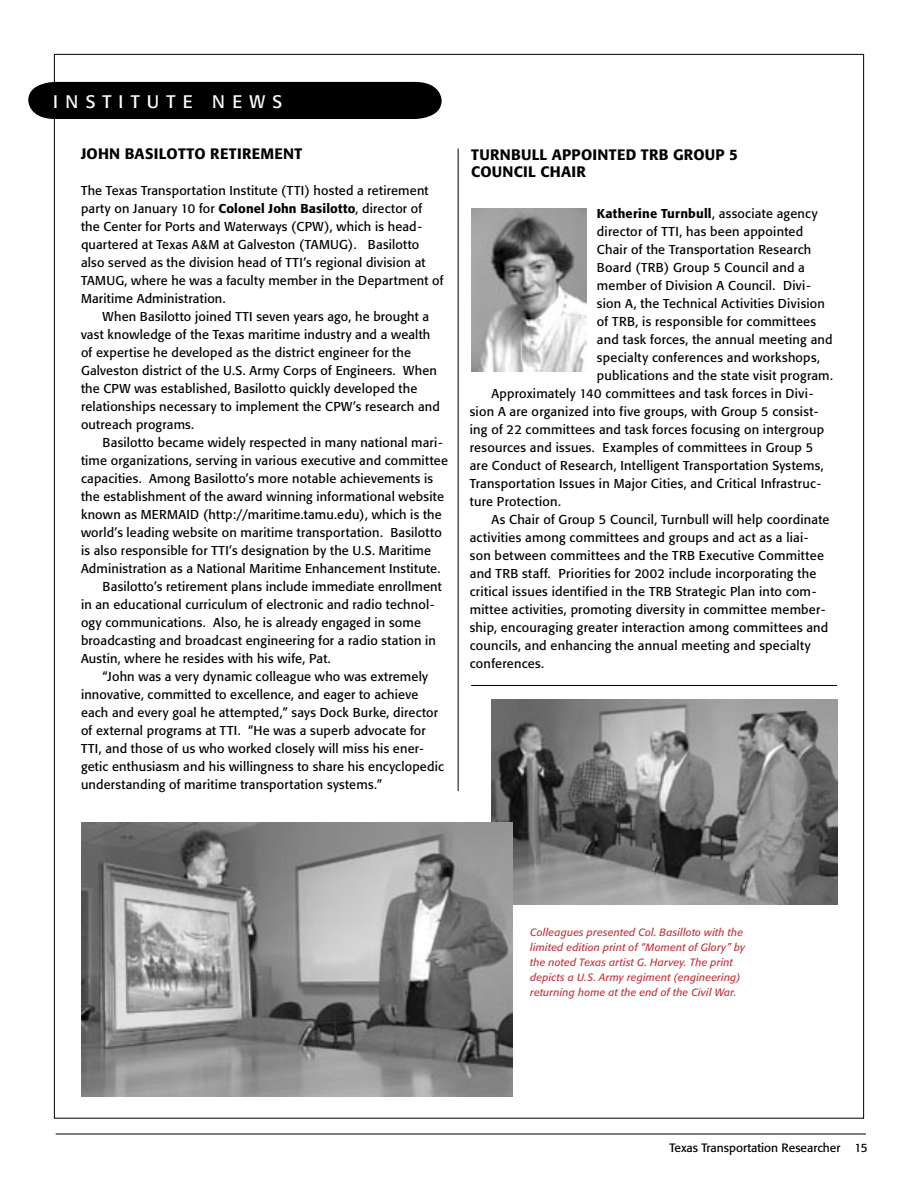
<style>
.page{position:relative;width:918px;height:1188px;background:#fff}
.page>*{position:absolute;margin:0;border:0;box-sizing:border-box;transform-origin:0 0}
.t1{font:18px "Formata";letter-spacing:.4em;color:#fff}
.t2{font:500 15px/16.5px "Formata";letter-spacing:.02em;color:#000}
.t3{font:12.75px/18px "Formata";letter-spacing:.015em;color:#000}
.t4{font:500 12.75px "Formata";letter-spacing:.02em;color:#000}
.t5{font:12px "Formata";color:#000}
.t6{font:italic 10.5px/15px "Formata";letter-spacing:.02em;color:#c1373e}
.s1{font-weight:500}
.s2{font-weight:400}
</style>
<div class="page">
<hr style="left:56px;top:1134px;width:810px;height:1px;background:#000">
<div style="left:28px;top:82px;width:414px;height:37px;background:#000"></div>
<hr style="left:458px;top:149px;width:1px;height:642px;background:#000">
<hr style="left:471px;top:685px;width:366px;height:1px;background:#000">
<img style="left:491px;top:700px;width:346px;height:205px">
<img style="left:81px;top:822px;width:432px;height:274px">
<img style="left:471px;top:209px;width:115px;height:162px">
<h1 class="t1" style="left:53px;top:91px;width:231px">INSTITUTE NEWS</h1>
<p class="t2" style="left:81px;top:145px;width:223px">JOHN BASILOTTO RETIREMENT</p>
<p class="t3" style="left:81px;top:182px;width:364px">The Texas Transportation Institute (TTI) hosted a retirement party on January 10 for <span class="s1">Colonel John Basilotto</span>, director of the Center for Ports and Waterways (CPW), which is head&shy;quartered at Texas A&amp;M at Galveston (TAMUG). Basilotto also served as the division head of TTI’s regional division at TAMUG, where he was a faculty member in the Department of Maritime Administration.</p>
<p class="t3" style="left:81px;top:308px;width:360px;text-indent:22px">When Basilotto joined TTI seven years ago, he brought a vast knowledge of the Texas maritime industry and a wealth of expertise he developed as the district engineer for the Galveston district of the U.S. Army Corps of Engineers. When the CPW was established, Basilotto quickly developed the relationships necessary to implement the CPW’s research and outreach programs.</p>
<p class="t3" style="left:103px;top:434px;width:342px">Basilotto became widely respected in many national mari-</p>
<p class="t3" style="left:81px;top:452px;width:368px">time organizations, serving in various executive and committee</p>
<p class="t3" style="left:81px;top:470px;width:354px">capacities. Among Basilotto’s more notable achievements is</p>
<p class="t3" style="left:81px;top:488px;width:364px">the establishment of the award winning informational website</p>
<p class="t3" style="left:81px;top:506px;width:362px">known as MERMAID (http://maritime.tamu.edu), which is the</p>
<p class="t3" style="left:81px;top:524px;width:362px">world’s leading website on maritime transportation. Basilotto</p>
<p class="t3" style="left:81px;top:542px;width:351px">is also responsible for TTI’s designation by the U.S. Maritime</p>
<p class="t3" style="left:81px;top:560px;width:361px">Administration as a National Maritime Enhancement Institute.</p>
<p class="t3" style="left:103px;top:578px;width:341px">Basilotto’s retirement plans include immediate enrollment</p>
<p class="t3" style="left:81px;top:596px;width:355px">in an educational curriculum of electronic and radio technol-</p>
<p class="t3" style="left:81px;top:614px;width:342px">ogy communications. Also, he is already engaged in some</p>
<p class="t3" style="left:81px;top:632px;width:356px">broadcasting and broadcast engineering for a radio station in</p>
<p class="t3" style="left:81px;top:650px;width:251px">Austin, where he resides with his wife, Pat.</p>
<p class="t3" style="left:103px;top:668px;width:327px">“John was a very dynamic colleague who was extremely</p>
<p class="t3" style="left:81px;top:686px;width:339px">innovative, committed to excellence, and eager to achieve</p>
<p class="t3" style="left:81px;top:704px;width:359px">each and every goal he attempted,” says Dock Burke, director</p>
<p class="t3" style="left:81px;top:722px;width:346px">of external programs at TTI. “He was a superb advocate for</p>
<p class="t3" style="left:81px;top:740px;width:344px">TTI, and those of us who worked closely will miss his ener-</p>
<p class="t3" style="left:81px;top:758px;width:364px">getic enthusiasm and his willingness to share his encyclopedic</p>
<p class="t3" style="left:81px;top:776px;width:303px">understanding of maritime transportation systems.”</p>
<p class="t2" style="left:471px;top:147px;width:268px">TURNBULL APPOINTED TRB GROUP 5<br>COUNCIL CHAIR</p>
<p class="t4" style="left:597px;top:205px;width:222px">Katherine Turnbull<span class="s2">, associate agency</span></p>
<p class="t3" style="left:597px;top:222px;width:208px">director of TTI, has been appointed</p>
<p class="t3" style="left:597px;top:240px;width:216px">Chair of the Transportation Research</p>
<p class="t3" style="left:597px;top:258px;width:210px">Board (TRB) Group 5 Council and a</p>
<p class="t3" style="left:597px;top:276px;width:215px">member of Division A Council. Divi-</p>
<p class="t3" style="left:597px;top:294px;width:230px">sion A, the Technical Activities Division</p>
<p class="t3" style="left:597px;top:312px;width:221px">of TRB, is responsible for committees</p>
<p class="t3" style="left:597px;top:330px;width:237px">and task forces, the annual meeting and</p>
<p class="t3" style="left:597px;top:348px;width:225px">specialty conferences and workshops,</p>
<p class="t3" style="left:597px;top:366px;width:238px">publications and the state visit program.</p>
<p class="t3" style="left:491px;top:384px;width:323px">Approximately 140 committees and task forces in Divi-</p>
<p class="t3" style="left:470px;top:402px;width:350px">sion A are organized into five groups, with Group 5 consist-</p>
<p class="t3" style="left:470px;top:420px;width:356px">ing of 22 committees and task forces focusing on intergroup</p>
<p class="t3" style="left:470px;top:438px;width:345px">resources and issues. Examples of committees in Group 5</p>
<p class="t3" style="left:470px;top:456px;width:355px">are Conduct of Research, Intelligent Transportation Systems,</p>
<p class="t3" style="left:470px;top:474px;width:353px">Transportation Issues in Major Cities, and Critical Infrastruc-</p>
<p class="t3" style="left:470px;top:492px;width:93px">ture Protection.</p>
<p class="t3" style="left:491px;top:510px;width:340px">As Chair of Group 5 Council, Turnbull will help coordinate</p>
<p class="t3" style="left:470px;top:528px;width:340px">activities among committees and groups and act as a liai-</p>
<p class="t3" style="left:470px;top:546px;width:356px">son between committees and the TRB Executive Committee</p>
<p class="t3" style="left:470px;top:564px;width:348px">and TRB staff. Priorities for 2002 include incorporating the</p>
<p class="t3" style="left:470px;top:582px;width:348px">critical issues identified in the TRB Strategic Plan into com-</p>
<p class="t3" style="left:470px;top:600px;width:357px">mittee activities, promoting diversity in committee member-</p>
<p class="t3" style="left:470px;top:618px;width:360px">ship, encouraging greater interaction among committees and</p>
<p class="t3" style="left:470px;top:636px;width:342px">councils, and enhancing the annual meeting and specialty</p>
<p class="t3" style="left:470px;top:654px;width:76px">conferences.</p>
<p class="t6" style="left:530px;top:925px;width:217px">Colleagues presented Col. Basilloto with the limited edition print of “Moment of Glory” by the noted Texas artist G. Harvey. The print depicts a U.S. Army regiment (engineering) returning home at the end of the Civil War.</p>
<p class="t5" style="left:670px;top:1140px;width:200px">Texas Transportation Researcher 15</p>
</div>
